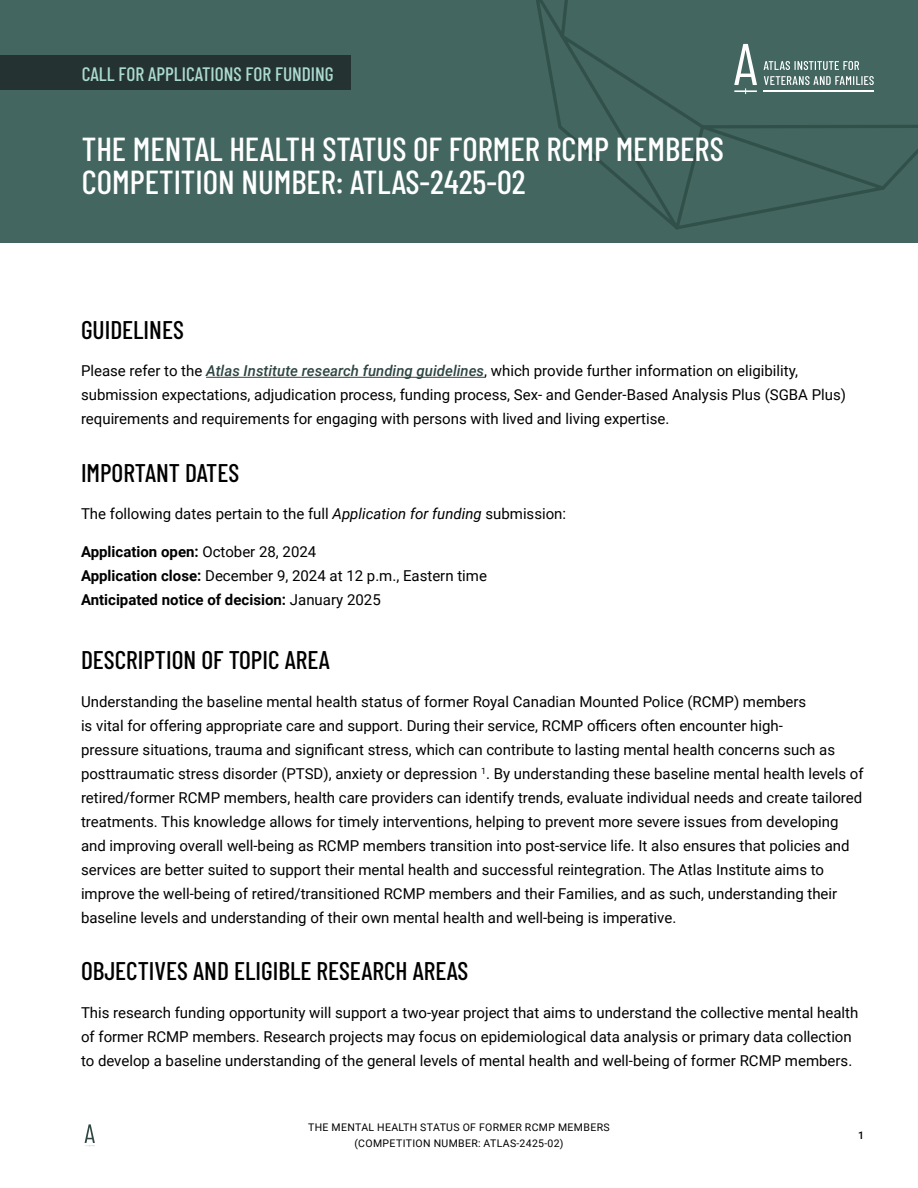
<style>
.page{position:relative;width:918px;height:1188px;background:#fff}
.page>*{position:absolute;margin:0;border:0;box-sizing:border-box;transform-origin:0 0}
.t1{font:500 33.15px/33.2px "Barlow Condensed";color:#fff}
.Header_2{font:500 25.5px "Barlow Condensed";color:#000}
.t2{font:500 19.35px "Barlow Condensed";color:#abdbcd}
.body_text{font:15px/24px "Roboto";color:#000}
.t3{font:700 15px/24px "Roboto";color:#000}
.t4{font:10.5px/16.5px "Roboto";letter-spacing:.035em;color:#000;text-align:center}
.t5{font:500 10.5px "Roboto";color:#000}
.s1{font-weight:500;font-style:italic;color:#2e4542}
.s2{font-style:italic}
.s3{font-weight:400}
</style>
<div class="page">
<div style="left:0;top:0;width:918px;height:243px;background:#436760"></div>
<svg style="left:536px;top:0;width:382px;height:230px"></svg>
<hr style="left:763px;top:90px;width:111px;height:2px;background:#fff">
<svg style="left:764px;top:61px;width:95px;height:9px"></svg>
<svg style="left:764px;top:76px;width:110px;height:9px"></svg>
<svg style="left:734px;top:44px;width:23px;height:50px"></svg>
<svg style="left:85px;top:1124px;width:10px;height:23px"></svg>
<div style="left:0;top:55px;width:351px;height:34px;background:#243332"></div>
<hr style="left:206px;top:377px;width:278px;height:1px;background:#2e4542">
<p class="t2" style="left:82px;top:60px;width:254px">CALL FOR APPLICATIONS FOR FUNDING</p>
<h1 class="t1" style="left:82px;top:130px;width:644px">THE MENTAL HEALTH STATUS OF FORMER RCMP MEMBERS<br>COMPETITION NUMBER: ATLAS-2425-02</h1>
<p class="Header_2" style="left:81px;top:311px;width:104px">GUIDELINES</p>
<p class="body_text" style="left:81px;top:358px;width:767px">Please refer to the <span class="s1">Atlas Institute research funding guidelines</span>, which provide further information on eligibility, submission expectations, adjudication process, funding process, Sex- and Gender-Based Analysis Plus (SGBA Plus) requirements and requirements for engaging with persons with lived and living expertise.</p>
<p class="Header_2" style="left:81px;top:454px;width:160px">IMPORTANT DATES</p>
<p class="body_text" style="left:81px;top:501px;width:487px">The following dates pertain to the full <span class="s2">Application for funding</span> submission:</p>
<p class="t3" style="left:81px;top:539px;width:408px">Application open: <span class="s3">October 28, 2024<br></span>Application close: <span class="s3">December 9, 2024 at 12 p.m., Eastern time<br></span>Anticipated notice of decision: <span class="s3">January 2025</span></p>
<p class="Header_2" style="left:81px;top:642px;width:251px">DESCRIPTION OF TOPIC AREA</p>
<p class="body_text" style="left:81px;top:689px;width:784px">Understanding the baseline mental health status of former Royal Canadian Mounted Police (RCMP) members<br>is vital for offering appropriate care and support. During their service, RCMP officers often encounter high-<br>pressure situations, trauma and significant stress, which can contribute to lasting mental health concerns such as posttraumatic stress disorder (PTSD), anxiety or depression <sup>1</sup>. By understanding these baseline mental health levels of retired/former RCMP members, health care providers can identify trends, evaluate individual needs and create tailored treatments. This knowledge allows for timely interventions, helping to prevent more severe issues from developing and improving overall well-being as RCMP members transition into post-service life. It also ensures that policies and services are better suited to support their mental health and successful reintegration. The Atlas Institute aims to improve the well-being of retired/transitioned RCMP members and their Families, and as such, understanding their baseline levels and understanding of their own mental health and well-being is imperative.</p>
<p class="Header_2" style="left:81px;top:953px;width:389px">OBJECTIVES AND ELIGIBLE RESEARCH AREAS</p>
<p class="body_text" style="left:81px;top:1000px;width:779px">This research funding opportunity will support a two-year project that aims to understand the collective mental health of former RCMP members. Research projects may focus on epidemiological data analysis or primary data collection to develop a baseline understanding of the general levels of mental health and well-being of former RCMP members.</p>
<p class="t4" style="left:308px;top:1119px;width:303px">THE MENTAL HEALTH STATUS OF FORMER RCMP MEMBERS (COMPETITION NUMBER: ATLAS-2425-02)</p>
<p class="t5" style="left:858px;top:1128px;width:7px">1</p>
</div>
